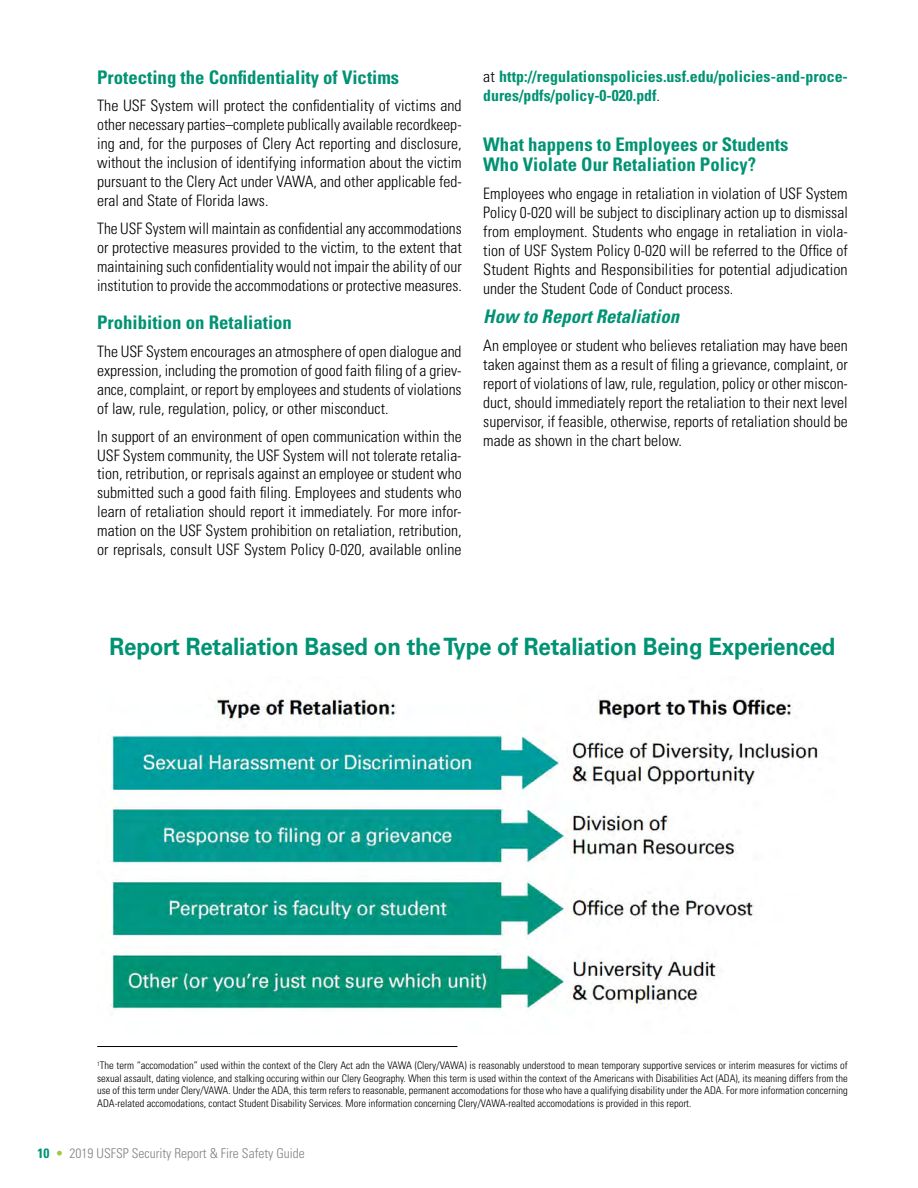
<style>
.page{position:relative;width:918px;height:1188px;background:#fff}
.page>*{position:absolute;margin:0;border:0;box-sizing:border-box;transform-origin:0 0}
.t1{font:700 24px "Univers 65";letter-spacing:-.01em;color:#009373;scale:.93 1}
.t2{font:700 condensed 18.75px/20.7px "Univers LT Std";color:#009373}
.t3{font:700 condensed 18.75px "Univers LT Std";color:#009374}
.t4{font:italic 700 condensed 18.75px "Univers LT Std";color:#009373}
.t5{font:300 condensed 15.75px/18.9px "Univers LT Std";color:#000;text-align:justify}
.t6{font:700 condensed 15.75px/18.9px "Univers LT Std";color:#009373}
.t7{font:300 condensed 13.5px "Univers LT Std";color:#808285}
.t8{font:300 condensed 10.5px/12.6px "Univers LT Std";color:#000;text-align:justify}
.s1{font-weight:300;color:#000}
.s2{font-weight:700;color:#009373}
.s3{color:#9ccb3b}
</style>
<div class="page">
<img style="left:108px;top:697px;width:712px;height:317px">
<hr style="left:97px;top:1046px;width:361px;height:1px;background:#000">
<p class="t3" style="left:97px;top:65px;width:304px">Protecting the Confidentiality of Victims</p>
<p class="t5" style="left:97px;top:96px;width:366px">The USF System will protect the confidentiality of victims and other necessary parties–complete publically available recordkeep&shy;ing and, for the purposes of Clery Act reporting and disclosure, without the inclusion of identifying information about the victim pursuant to the Clery Act under VAWA, and other applicable fed&shy;eral and State of Florida laws.</p>
<p class="t5" style="left:97px;top:219px;width:366px">The USF System will maintain as confidential any accommodations or protective measures provided to the victim, to the extent that maintaining such confidentiality would not impair the ability of our institution to provide the accommodations or protective measures.</p>
<p class="t2" style="left:97px;top:312px;width:196px">Prohibition on Retaliation</p>
<p class="t5" style="left:97px;top:342px;width:366px">The USF System encourages an atmosphere of open dialogue and expression, including the promotion of good faith filing of a griev&shy;ance, complaint, or report by employees and students of violations of law, rule, regulation, policy, or other misconduct.</p>
<p class="t5" style="left:97px;top:427px;width:366px">In support of an environment of open communication within the USF System community, the USF System will not tolerate retalia&shy;tion, retribution, or reprisals against an employee or student who submitted such a good faith filing. Employees and students who learn of retaliation should report it immediately. For more infor&shy;mation on the USF System prohibition on retaliation, retribution, or reprisals, consult USF System Policy 0-020, available online</p>
<p class="t6" style="left:483px;top:66px;width:366px"><span class="s1">at</span> http://regulationspolicies.usf.edu/policies-and-proce&shy;dures/pdfs/policy-0-020.pdf<span class="s1">.</span></p>
<p class="t2" style="left:483px;top:134px;width:307px">What happens to Employees or Students<br>Who Violate Our Retaliation Policy?</p>
<p class="t5" style="left:483px;top:184px;width:366px">Employees who engage in retaliation in violation of USF System Policy 0-020 will be subject to disciplinary action up to dismissal from employment. Students who engage in retaliation in viola&shy;tion of USF System Policy 0-020 will be referred to the Office of Student Rights and Responsibilities for potential adjudication under the Student Code of Conduct process.</p>
<p class="t4" style="left:483px;top:305px;width:197px">How to Report Retaliation</p>
<p class="t5" style="left:483px;top:336px;width:366px">An employee or student who believes retaliation may have been taken against them as a result of filing a grievance, complaint, or report of violations of law, rule, regulation, policy or other miscon&shy;duct, should immediately report the retaliation to their next level supervisor, if feasible, otherwise, reports of retaliation should be made as shown in the chart below.</p>
<h1 class="t1" style="left:110px;top:632px;width:782px">Report Retaliation Based on the Type of Retaliation Being Experienced</h1>
<p class="t8" style="left:97px;top:1059px;width:752px"><sup>1</sup>The term “accomodation” used within the context of the Clery Act adn the VAWA (Clery/VAWA) is reasonably understood to mean temporary supportive services or interim measures for victims of sexual assault, dating violence, and stalking occuring within our Clery Geography. When this term is used within the context of the Americans with Disabilities Act (ADA), its meaning differs from the use of this term under Clery/VAWA. Under the ADA, this term refers to reasonable, permanent accomodations for those who have a qualifying disability under the ADA. For more information concerning ADA-related accomodations, contact Student Disability Services. More information concerning Clery/VAWA-realted accomodations is provided in this report.</p>
<p class="t7" style="left:37px;top:1145px;width:269px"><span class="s2">10</span> <span class="s3">•</span> 2019 USFSP Security Report &amp; Fire Safety Guide</p>
</div>
